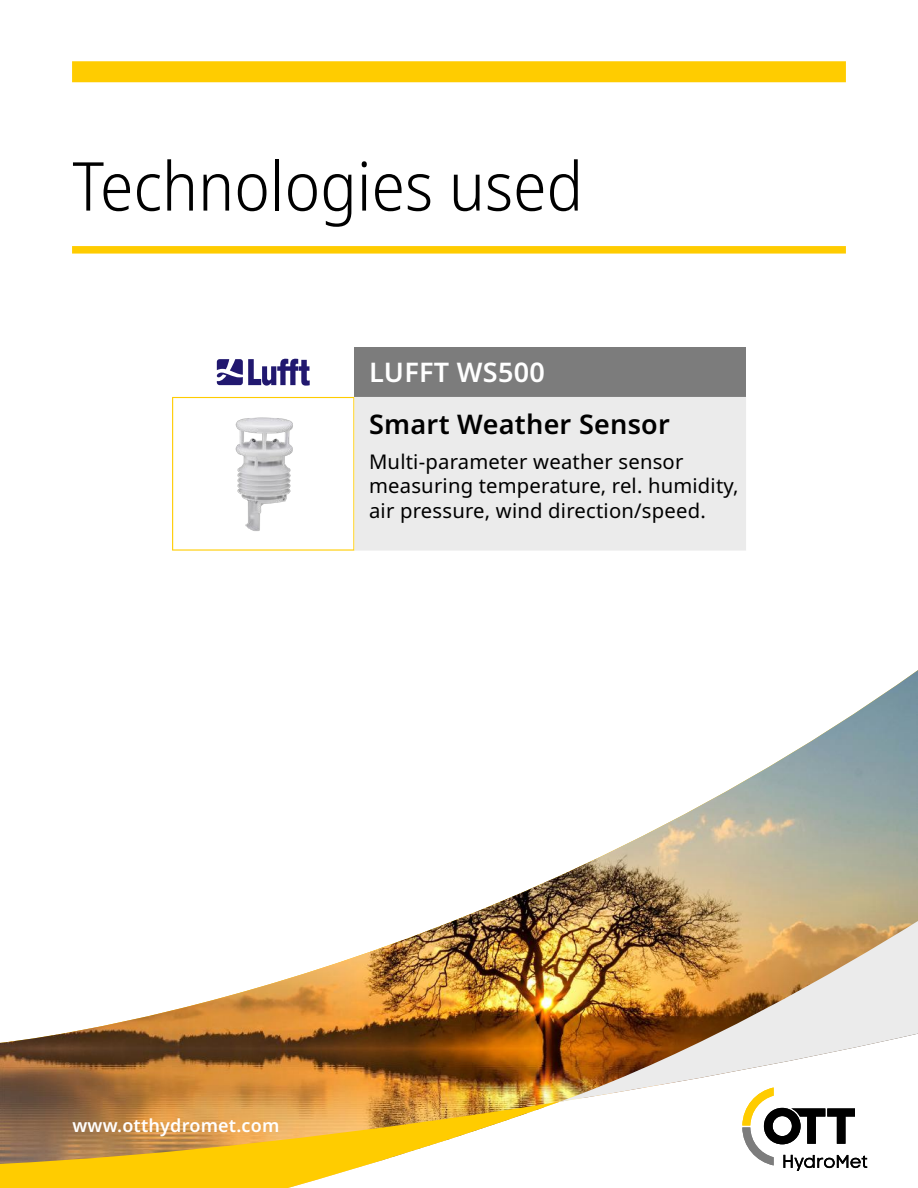
<style>
.page{position:relative;width:918px;height:1188px;background:#fff}
.page>*{position:absolute;margin:0;border:0;box-sizing:border-box;transform-origin:0 0}
.t1{font:300 semi-condensed 67.5px "Noto Sans";color:#000}
.t2{font:600 27px "Noto Sans";letter-spacing:.01em;color:#000}
.t3{font:600 27px "Noto Sans";letter-spacing:.01em;color:#fff}
.t4{font:20.25px/24.3px "Noto Sans";letter-spacing:.01em;color:#000}
.t5{font:600 18px "Noto Sans";letter-spacing:.01em;color:#fff}
</style>
<div class="page">
<img style="left:0;top:670px;width:918px;height:432px">
<img style="left:560px;top:921px;width:358px;height:113px">
<svg style="left:288px;top:1034px;width:630px;height:134px"></svg>
<svg style="left:0;top:1102px;width:560px;height:86px"></svg>
<div style="left:72px;top:61px;width:774px;height:21px;background:#fc0"></div>
<div style="left:72px;top:246px;width:774px;height:8px;background:#fc0"></div>
<svg style="left:742px;top:1087px;width:125px;height:84px"></svg>
<div style="left:354px;top:347px;width:392px;height:50px;background:#7c7c7c"></div>
<svg style="left:172px;top:397px;width:182px;height:154px"></svg>
<div style="left:354px;top:397px;width:392px;height:154px;background:#ebebeb"></div>
<img style="left:201px;top:411px;width:125px;height:125px">
<svg style="left:217px;top:359px;width:93px;height:27px"></svg>
<h1 class="t1" style="left:72px;top:139px;width:512px">Technologies used</h1>
<h2 class="t3" style="left:369px;top:354px;width:177px">LUFFT WS500</h2>
<h2 class="t2" style="left:369px;top:405px;width:302px">Smart Weather Sensor</h2>
<p class="t4" style="left:369px;top:450px;width:371px">Multi-parameter weather sensor measuring temperature, rel. humidity, air pressure, wind direction/speed.</p>
<p class="t5" style="left:72px;top:1113px;width:208px">www.otthydromet.com</p>
</div>
